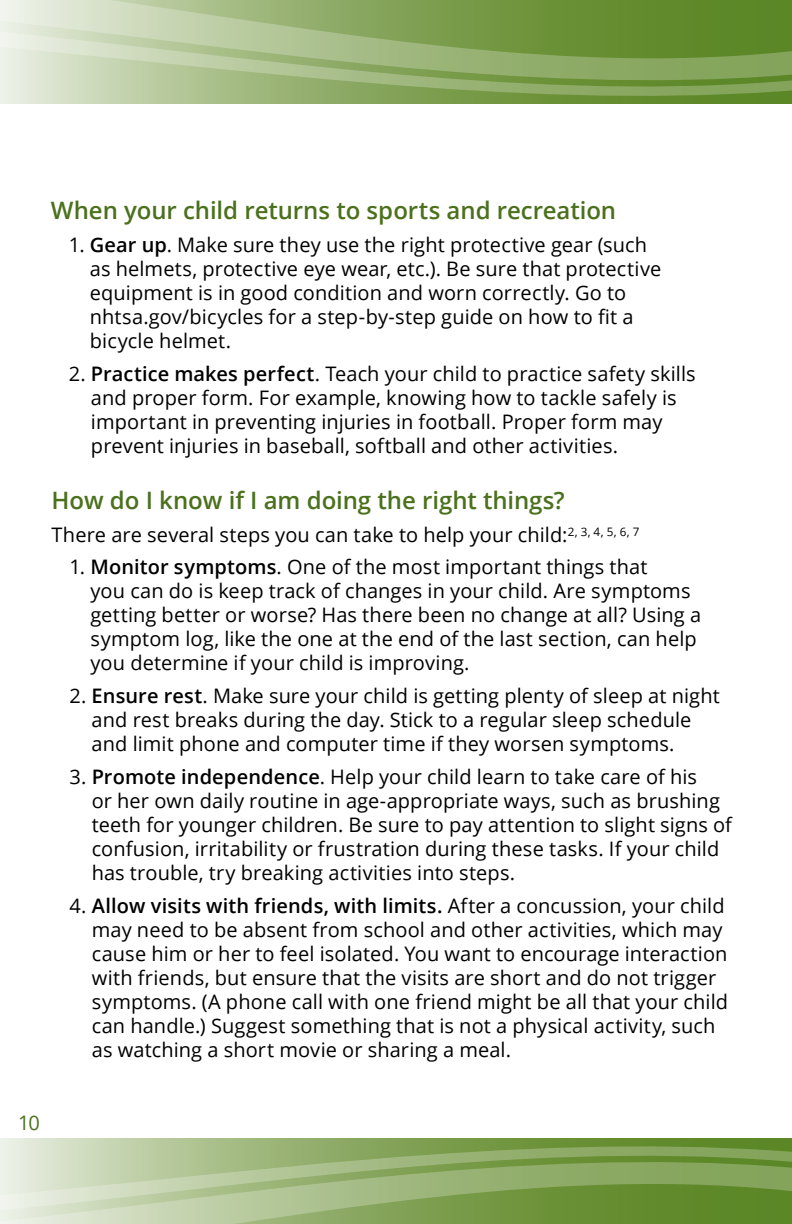
<style>
.page{position:relative;width:792px;height:1224px;background:#fff}
.page>*{position:absolute;margin:0;border:0;box-sizing:border-box;transform-origin:0 0}
.Normal__Web{font:600 24px "Open Sans";letter-spacing:-.005em;color:#4b711d}
.t1{font:20px/24px "Open Sans";letter-spacing:.005em;color:#000}
.t2{font:20px "Open Sans";color:#4b711d}
.s1{font-weight:600}
</style>
<div class="page">
<svg style="left:0;top:1139px;width:792px;height:5px"></svg>
<svg style="left:0;top:1214px;width:792px;height:10px"></svg>
<svg style="left:0;top:1144px;width:792px;height:70px"></svg>
<svg style="left:0;top:98px;width:792px;height:6px"></svg>
<svg style="left:0;top:82px;width:792px;height:16px"></svg>
<svg style="left:0;top:0;width:792px;height:82px"></svg>
<p class="Normal__Web" style="left:51px;top:194px;width:567px">When your child returns to sports and recreation</p>
<p class="t1" style="left:90px;top:232px;width:573px;text-indent:-21px">1. <span class="s1">Gear up</span>. Make sure they use the right protective gear (such as helmets, protective eye wear, etc.). Be sure that protective equipment is in good condition and worn correctly. Go to nhtsa.gov/bicycles for a step-by-step guide on how to fit a bicycle helmet.</p>
<p class="t1" style="left:91px;top:361px;width:606px;text-indent:-22px">2. <span class="s1">Practice makes perfect</span>. Teach your child to practice safety skills and proper form. For example, knowing how to tackle safely is important in preventing injuries in football. Proper form may prevent injuries in baseball, softball and other activities.</p>
<p class="Normal__Web" style="left:52px;top:484px;width:515px">How do I know if I am doing the right things?</p>
<p class="t1" style="left:52px;top:523px;width:589px">There are several steps you can take to help your child:<sup>2,</sup> <sup>3,</sup> <sup>4,</sup> <sup>5,</sup> <sup>6,</sup> <sup>7</sup></p>
<p class="t1" style="left:90px;top:554px;width:612px;text-indent:-21px">1. <span class="s1">Monitor symptoms</span>. One of the most important things that<br>you can do is keep track of changes in your child. Are symptoms getting better or worse? Has there been no change at all? Using a symptom log, like the one at the end of the last section, can help you determine if your child is improving.</p>
<p class="t1" style="left:92px;top:683px;width:630px;text-indent:-22px">2. <span class="s1">Ensure rest</span>. Make sure your child is getting plenty of sleep at night and rest breaks during the day. Stick to a regular sleep schedule and limit phone and computer time if they worsen symptoms.</p>
<p class="t1" style="left:92px;top:764px;width:642px;text-indent:-22px">3. <span class="s1">Promote independence</span>. Help your child learn to take care of his<br>or her own daily routine in age-appropriate ways, such as brushing teeth for younger children. Be sure to pay attention to slight signs of confusion, irritability or frustration during these tasks. If your child has trouble, try breaking activities into steps.</p>
<p class="t1" style="left:92px;top:893px;width:638px;text-indent:-22px">4. <span class="s1">Allow visits with friends, with limits.</span> After a concussion, your child may need to be absent from school and other activities, which may cause him or her to feel isolated. You want to encourage interaction with friends, but ensure that the visits are short and do not trigger symptoms. (A phone call with one friend might be all that your child can handle.) Suggest something that is not a physical activity, such as watching a short movie or sharing a meal.</p>
<p class="t2" style="left:18px;top:1109px;width:24px">10</p>
</div>
